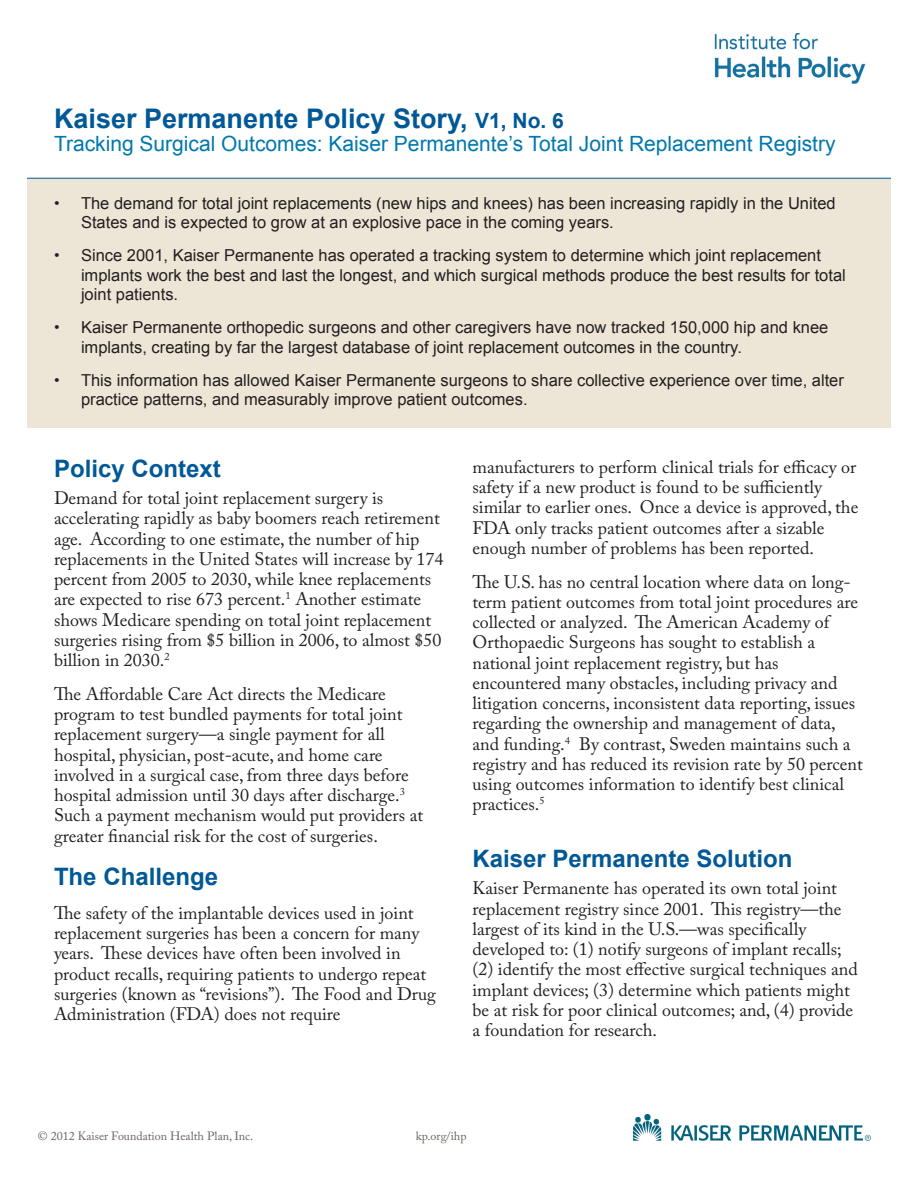
<style>
.page{position:relative;width:918px;height:1188px;background:#fff}
.page>*{position:absolute;margin:0;border:0;box-sizing:border-box;transform-origin:0 0}
.Headline{font:700 27px "Arial";color:#005996}
.Subhead_Light_Blue{font:700 24px "Arial";color:#005996}
.Body{font:700 24px "Arial";color:#005996}
.Headline-2{font:21px "Arial";color:#0078ae}
.Body-2{font:18px/20.2px "Adobe Caslon Pro";color:#231f20}
.Current_Landscape{font:16.5px/19.5px "Arial";color:#231f20}
.t1{font:12px "Adobe Caslon Pro";color:#6b6360}
.s1{font-size:21px}
.s2{font-family:"Adobe Caslon Pro"}
</style>
<div class="page">
<img style="left:633px;top:1114px;width:238px;height:27px">
<img style="left:714px;top:34px;width:152px;height:50px">
<div style="left:27px;top:179px;width:864px;height:249px;background:#ede6d7"></div>
<hr style="left:27px;top:178px;width:864px;height:1px;background:#005996">
<p class="Headline" style="left:54px;top:100px;width:511px">Kaiser Permanente Policy Story, <span class="s1">V1, No. 6</span></p>
<p class="Headline-2" style="left:54px;top:130px;width:783px">Tracking Surgical Outcomes: Kaiser Permanente’s Total Joint Replacement Registry</p>
<p class="Current_Landscape" style="left:81px;top:193px;width:756px;text-indent:-27px"><span class="s2">•</span> The demand for total joint replacements (new hips and knees) has been increasing rapidly in the United<br>States and is expected to grow at an explosive pace in the coming years.</p>
<p class="Current_Landscape" style="left:81px;top:246px;width:766px;text-indent:-27px"><span class="s2">•</span> Since 2001, Kaiser Permanente has operated a tracking system to determine which joint replacement implants work the best and last the longest, and which surgical methods produce the best results for total joint patients.</p>
<p class="Current_Landscape" style="left:81px;top:318px;width:749px;text-indent:-27px"><span class="s2">•</span> Kaiser Permanente orthopedic surgeons and other caregivers have now tracked 150,000 hip and knee implants, creating by far the largest database of joint replacement outcomes in the country.</p>
<p class="Current_Landscape" style="left:81px;top:370px;width:764px;text-indent:-27px"><span class="s2">•</span> This information has allowed Kaiser Permanente surgeons to share collective experience over time, alter practice patterns, and measurably improve patient outcomes.</p>
<p class="Subhead_Light_Blue" style="left:54px;top:453px;width:168px">Policy Context</p>
<p class="Body-2" style="left:54px;top:488px;width:391px">Demand for total joint replacement surgery is accelerating rapidly as baby boomers reach retirement age. According to one estimate, the number of hip replacements in the United States will increase by 174 percent from 2005 to 2030, while knee replacements are expected to rise 673 percent.<sup>1</sup> Another estimate shows Medicare spending on total joint replacement surgeries rising from $5 billion in 2006, to almost $50 billion in 2030.<sup>2</sup></p>
<p class="Body-2" style="left:54px;top:683px;width:371px">The Affordable Care Act directs the Medicare program to test bundled payments for total joint replacement surgery—a single payment for all hospital, physician, post-acute, and home care involved in a surgical case, from three days before hospital admission until 30 days after discharge.<sup>3<br></sup>Such a payment mechanism would put providers at greater financial risk for the cost of surgeries.</p>
<p class="Body" style="left:54px;top:861px;width:166px">The Challenge</p>
<p class="Body-2" style="left:54px;top:902px;width:384px">The safety of the implantable devices used in joint replacement surgeries has been a concern for many years. These devices have often been involved in product recalls, requiring patients to undergo repeat surgeries (known as “revisions”). The Food and Drug Administration (FDA) does not require</p>
<p class="Body-2" style="left:472px;top:456px;width:387px">manufacturers to perform clinical trials for efficacy or safety if a new product is found to be sufficiently similar to earlier ones. Once a device is approved, the FDA only tracks patient outcomes after a sizable enough number of problems has been reported.</p>
<p class="Body-2" style="left:472px;top:571px;width:392px">The U.S. has no central location where data on long&shy;term patient outcomes from total joint procedures are collected or analyzed. The American Academy of Orthopaedic Surgeons has sought to establish a national joint replacement registry, but has encountered many obstacles, including privacy and litigation concerns, inconsistent data reporting, issues regarding the ownership and management of data, and funding.<sup>4</sup> By contrast, Sweden maintains such a registry and has reduced its revision rate by 50 percent using outcomes information to identify best clinical practices.<sup>5</sup></p>
<p class="Subhead_Light_Blue" style="left:472px;top:843px;width:322px">Kaiser Permanente Solution</p>
<p class="Body-2" style="left:472px;top:878px;width:387px">Kaiser Permanente has operated its own total joint replacement registry since 2001. This registry—the largest of its kind in the U.S.—was specifically developed to: (1) notify surgeons of implant recalls; (2) identify the most effective surgical techniques and implant devices; (3) determine which patients might be at risk for poor clinical outcomes; and, (4) provide a foundation for research.</p>
<p class="t1" style="left:38px;top:1129px;width:217px">© 2012 Kaiser Foundation Health Plan, Inc.</p>
<p class="t1" style="left:416px;top:1129px;width:52px">kp.org/ihp</p>
</div>
